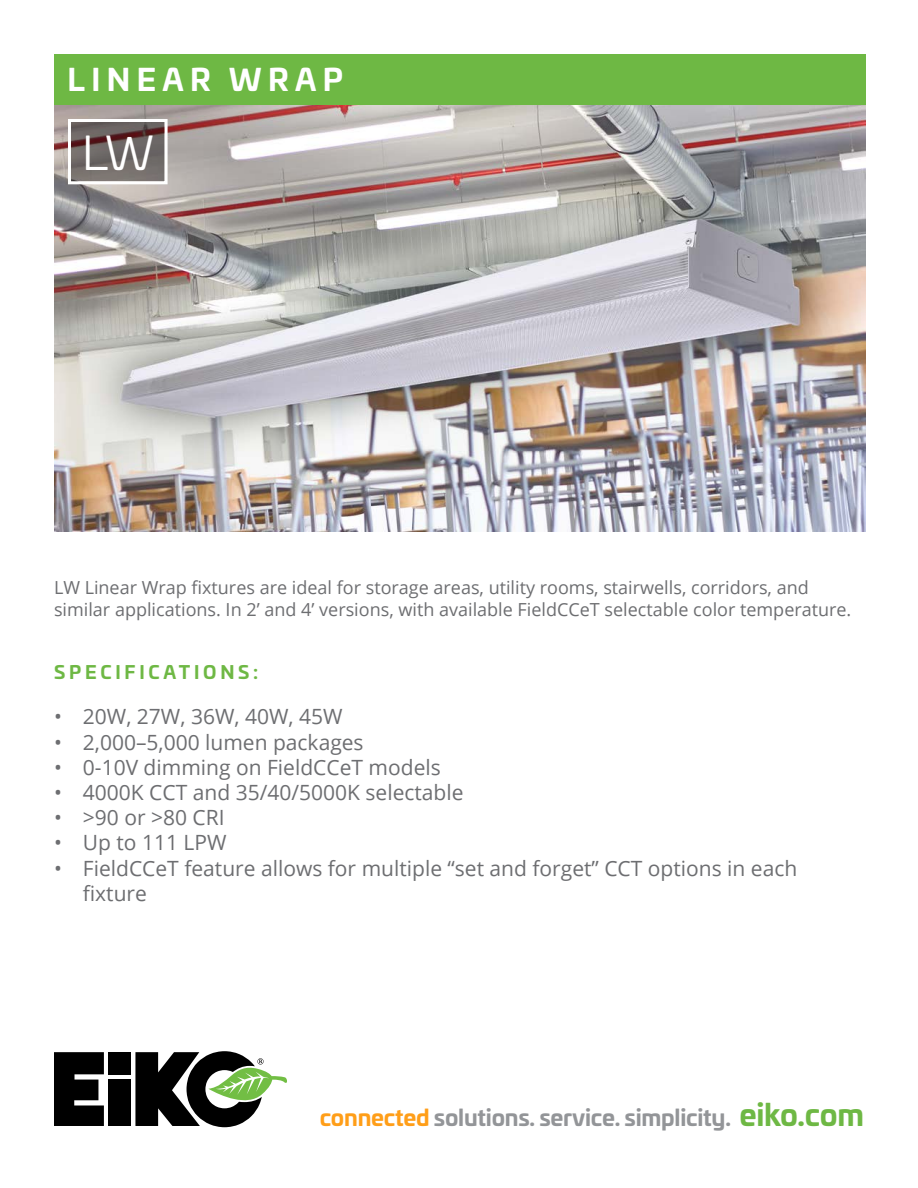
<style>
.page{position:relative;width:918px;height:1188px;background:#fff}
.page>*{position:absolute;margin:0;border:0;box-sizing:border-box;transform-origin:0 0}
.t1{font:46.05px "Univia Pro";color:#fff}
.t2{font:700 30px "Univia Pro";letter-spacing:.21em;color:#fff}
.t3{font:700 22.5px "Univia Pro";letter-spacing:-.01em;color:#939598}
.t4{font:21px/25.2px "Open Sans";color:#6d6e71}
.t5{font:18px/21.6px "Open Sans";color:#6d6e71}
.t6{font:700 18px "Univia Pro";letter-spacing:.21em;color:#6eb844}
.s1{color:#ff9e18}
.s2{font-size:30px;color:#6eb844}
</style>
<div class="page">
<img style="left:54px;top:105px;width:811px;height:426px">
<svg style="left:54px;top:1052px;width:50px;height:74px;background:#1d1d1d"></svg>
<div style="left:109px;top:1052px;width:22px;height:22px;background:#000"></div>
<div style="left:109px;top:1079px;width:22px;height:47px;background:#000"></div>
<svg style="left:135px;top:1051px;width:152px;height:76px"></svg>
<div style="left:54px;top:54px;width:811px;height:51px;background:#6eb844"></div>
<svg style="left:72px;top:123px;width:92px;height:57px;background:#6b605e"></svg>
<div style="left:68px;top:119px;width:100px;height:65px;border:3px solid #fff"></div>
<h2 class="t2" style="left:68px;top:56px;width:277px">LINEAR WRAP</h2>
<h1 class="t1" style="left:82px;top:120px;width:74px">LW</h1>
<p class="t5" style="left:54px;top:576px;width:799px">LW Linear Wrap fixtures are ideal for storage areas, utility rooms, stairwells, corridors, and similar applications. In 2’ and 4’ versions, with available FieldCCeT selectable color temperature.</p>
<p class="t6" style="left:54px;top:658px;width:206px">SPECIFICATIONS:</p>
<p class="t4" style="left:54px;top:704px;width:290px">• 20W, 27W, 36W, 40W, 45W</p>
<p class="t4" style="left:54px;top:729px;width:311px">• 2,000–5,000 lumen packages</p>
<p class="t4" style="left:54px;top:754px;width:388px">• 0-10V dimming on FieldCCeT models</p>
<p class="t4" style="left:54px;top:779px;width:411px">• 4000K CCT and 35/40/5000K selectable</p>
<p class="t4" style="left:54px;top:804px;width:172px">• &gt;90 or &gt;80 CRI</p>
<p class="t4" style="left:54px;top:830px;width:174px">• Up to 111 LPW</p>
<p class="t4" style="left:83px;top:855px;width:716px;text-indent:-29px">• FieldCCeT feature allows for multiple “set and forget” CCT options in each fixture</p>
<p class="t3" style="left:320px;top:1100px;width:546px"><span class="s1">connected</span> solutions. service. simplicity. <span class="s2">eiko.com</span></p>
</div>
